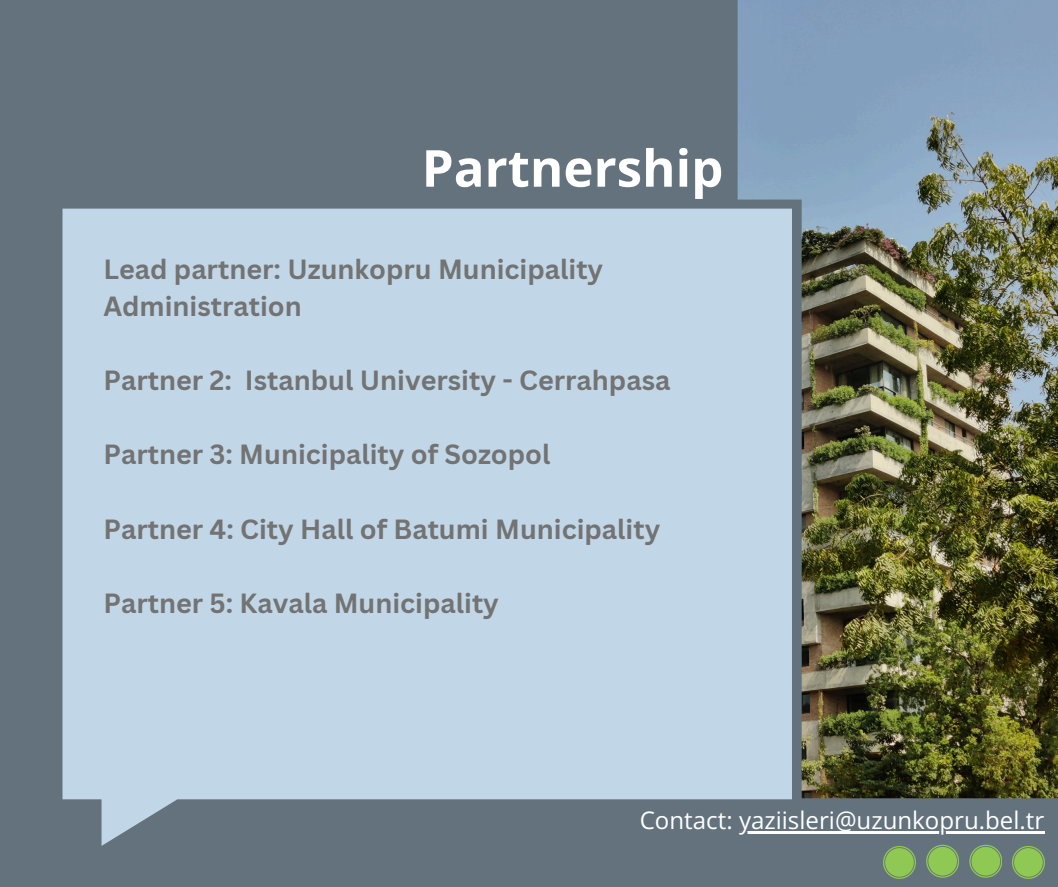
<style>
.page{position:relative;width:1058px;height:887px;background:#fff}
.page>*{position:absolute;margin:0;border:0;box-sizing:border-box;transform-origin:0 0}
.t1{font:700 51px "Open Sans";color:#fff}
.t2{font:700 27px/37.2px "Canva Sans";color:#737373}
.t3{font:24.15px "Open Sans";color:#fff}
</style>
<div class="page">
<div style="left:0;top:0;width:1058px;height:886px;background:#63727d"></div>
<svg style="left:1012px;top:846px;width:32px;height:32px"></svg>
<div style="left:1014px;top:848px;width:28px;height:28px;background:#8fc852;border-radius:50%"></div>
<svg style="left:969px;top:844px;width:32px;height:33px"></svg>
<div style="left:971px;top:846px;width:29px;height:29px;background:#8fc852;border-radius:50%"></div>
<svg style="left:926px;top:844px;width:32px;height:33px"></svg>
<div style="left:928px;top:846px;width:29px;height:29px;background:#8fc852;border-radius:50%"></div>
<svg style="left:62px;top:209px;width:729px;height:636px;background:#bacfdf"></svg>
<img style="left:737px;top:0;width:320px;height:798px">
<hr style="left:739px;top:831px;width:305px;height:2px;background:#fff">
<svg style="left:883px;top:846px;width:32px;height:32px"></svg>
<div style="left:885px;top:848px;width:28px;height:28px;background:#8fc852;border-radius:50%"></div>
<h1 class="t1" style="left:422px;top:132px;width:303px">Partnership</h1>
<h2 class="t2" style="left:103px;top:249px;width:501px">Lead partner: Uzunkopru Municipality<br>Administration</h2>
<h2 class="t2" style="left:103px;top:361px;width:568px">Partner 2: Istanbul University - Cerrahpasa</h2>
<h2 class="t2" style="left:103px;top:435px;width:448px">Partner 3: Municipality of Sozopol</h2>
<h2 class="t2" style="left:103px;top:509px;width:558px">Partner 4: City Hall of Batumi Municipality</h2>
<h2 class="t2" style="left:103px;top:584px;width:397px">Partner 5: Kavala Municipality</h2>
<p class="t3" style="left:639px;top:803px;width:406px">Contact: yaziisleri@uzunkopru.bel.tr</p>
</div>
